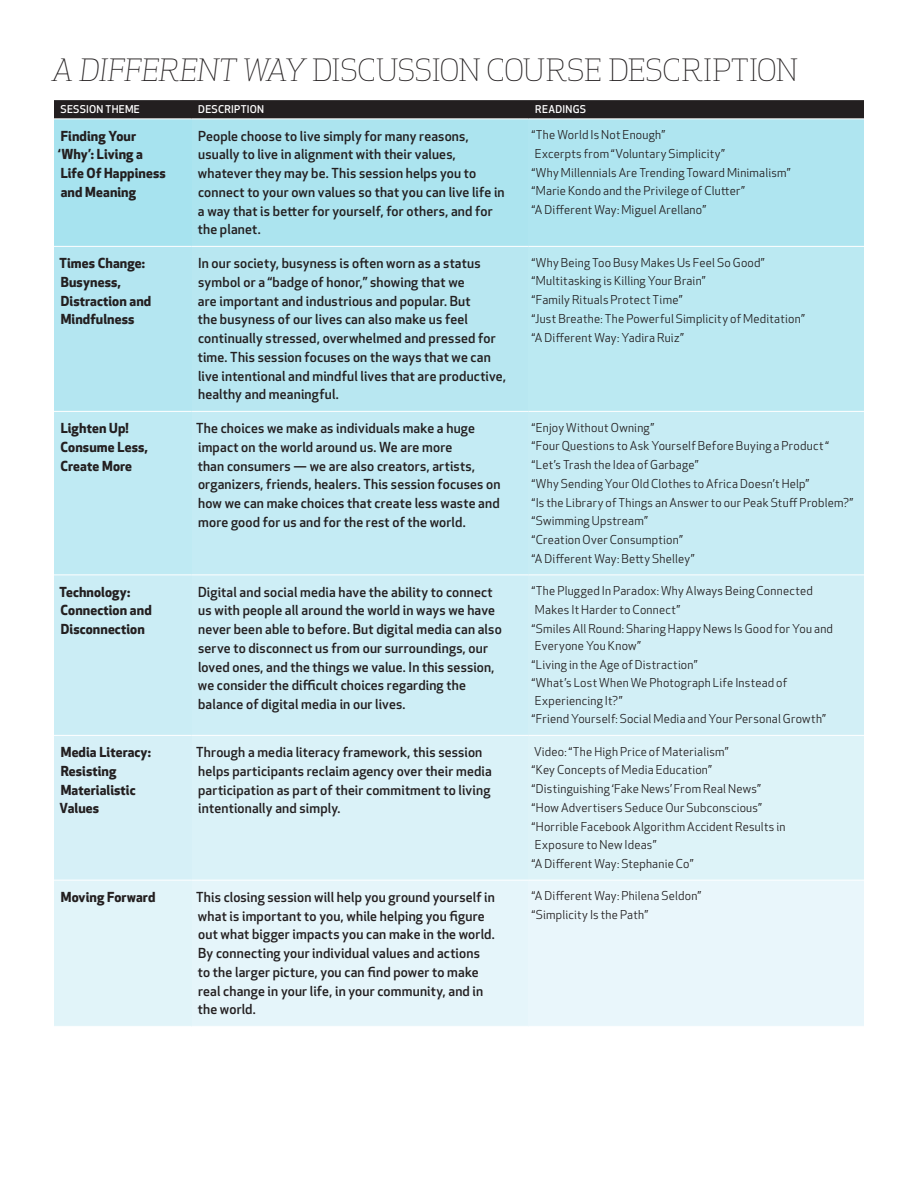
<style>
.page{position:relative;width:918px;height:1188px;background:#fff}
.page>*{position:absolute;margin:0;border:0;box-sizing:border-box;transform-origin:0 0}
.t1{font:300 30px "Apex Serif";letter-spacing:-.01em;color:#231f20}
.Course___Description{font:500 13.5px/18.8px "Apex New";letter-spacing:.01em;color:#231f20}
.Course___Session_The{font:700 13.5px/18.8px "Apex New";letter-spacing:.01em;color:#231f20}
.A_World_readings{font:12px/17.2px "Apex New";letter-spacing:.02em;color:#231f20}
.Course___Table_Head{font:500 10.5px "Apex New";letter-spacing:.025em;color:#fff}
.s1{font-style:italic}
</style>
<div class="page">
<div style="left:54px;top:100px;width:810px;height:18px;background:#231f20"></div>
<div style="left:54px;top:119px;width:138px;height:127px;background:#a7e3ef"></div>
<div style="left:192px;top:119px;width:337px;height:127px;background:#ace4ef"></div>
<div style="left:529px;top:119px;width:335px;height:127px;background:#afe5f0"></div>
<div style="left:54px;top:246px;width:138px;height:165px;background:#b4e6f1"></div>
<div style="left:192px;top:246px;width:337px;height:165px;background:#b8e7f1"></div>
<div style="left:529px;top:246px;width:335px;height:165px;background:#bbe9f2"></div>
<div style="left:54px;top:411px;width:138px;height:164px;background:#bfeaf3"></div>
<div style="left:192px;top:411px;width:337px;height:164px;background:#c4ebf4"></div>
<div style="left:529px;top:411px;width:335px;height:164px;background:#c7ecf4"></div>
<div style="left:54px;top:575px;width:138px;height:160px;background:#cbedf5"></div>
<div style="left:192px;top:575px;width:337px;height:160px;background:#ceeef6"></div>
<div style="left:529px;top:575px;width:335px;height:160px;background:#d2eff6"></div>
<div style="left:54px;top:735px;width:138px;height:145px;background:#d6f0f7"></div>
<div style="left:192px;top:735px;width:337px;height:145px;background:#daf2f8"></div>
<div style="left:529px;top:735px;width:335px;height:145px;background:#ddf3f8"></div>
<div style="left:54px;top:880px;width:138px;height:146px;background:#e1f4f9"></div>
<div style="left:192px;top:880px;width:337px;height:146px;background:#e5f5fa"></div>
<div style="left:529px;top:880px;width:335px;height:146px;background:#e9f6fb"></div>
<hr style="left:54px;top:246px;width:138px;height:1px;background:#fff">
<hr style="left:192px;top:246px;width:337px;height:1px;background:#fff">
<hr style="left:529px;top:246px;width:335px;height:1px;background:#fff">
<hr style="left:54px;top:411px;width:138px;height:1px;background:#fff">
<hr style="left:192px;top:411px;width:337px;height:1px;background:#fff">
<hr style="left:529px;top:411px;width:335px;height:1px;background:#fff">
<hr style="left:54px;top:574px;width:138px;height:1px;background:#fff">
<hr style="left:192px;top:574px;width:337px;height:1px;background:#fff">
<hr style="left:529px;top:574px;width:335px;height:1px;background:#fff">
<hr style="left:54px;top:735px;width:138px;height:1px;background:#fff">
<hr style="left:192px;top:735px;width:337px;height:1px;background:#fff">
<hr style="left:529px;top:735px;width:335px;height:1px;background:#fff">
<hr style="left:54px;top:880px;width:138px;height:1px;background:#fff">
<hr style="left:192px;top:880px;width:337px;height:1px;background:#fff">
<hr style="left:529px;top:880px;width:335px;height:1px;background:#fff">
<p class="t1" style="left:52px;top:51px;width:748px"><span class="s1">A DIFFERENT WAY</span> DISCUSSION COURSE DESCRIPTION</p>
<p class="Course___Table_Head" style="left:61px;top:102px;width:81px">SESSION THEME</p>
<p class="Course___Table_Head" style="left:198px;top:102px;width:67px">DESCRIPTION</p>
<p class="Course___Table_Head" style="left:535px;top:102px;width:52px">READINGS</p>
<p class="Course___Session_The" style="left:58px;top:126px;width:109px">Finding Your ‘Why’: Living a<br>Life Of Happiness and Meaning</p>
<p class="Course___Description" style="left:198px;top:126px;width:308px">People choose to live simply for many reasons, usually to live in alignment with their values, whatever they may be. This session helps you to connect to your own values so that you can live life in a way that is better for yourself, for others, and for the planet.</p>
<p class="A_World_readings" style="left:532px;top:126px;width:135px">“The World Is Not Enough”</p>
<p class="A_World_readings" style="left:535px;top:145px;width:191px">Excerpts from “Voluntary Simplicity”</p>
<p class="A_World_readings" style="left:532px;top:164px;width:260px">“Why Millennials Are Trending Toward Minimalism”</p>
<p class="A_World_readings" style="left:532px;top:182px;width:214px">“Marie Kondo and the Privilege of Clutter”</p>
<p class="A_World_readings" style="left:532px;top:201px;width:176px">“A Different Way: Miguel Arellano”</p>
<p class="Course___Session_The" style="left:59px;top:253px;width:94px">Times Change:<br>Busyness,<br>Distraction and<br>Mindfulness</p>
<p class="Course___Description" style="left:198px;top:254px;width:310px">In our society, busyness is often worn as a status symbol or a “badge of honor,” showing that we<br>are important and industrious and popular. But<br>the busyness of our lives can also make us feel continually stressed, overwhelmed and pressed for time. This session focuses on the ways that we can live intentional and mindful lives that are productive, healthy and meaningful.</p>
<p class="A_World_readings" style="left:532px;top:254px;width:234px">“Why Being Too Busy Makes Us Feel So Good”</p>
<p class="A_World_readings" style="left:532px;top:272px;width:175px">“Multitasking is Killing Your Brain”</p>
<p class="A_World_readings" style="left:532px;top:291px;width:152px">“Family Rituals Protect Time”</p>
<p class="A_World_readings" style="left:532px;top:310px;width:274px">“Just Breathe: The Powerful Simplicity of Meditation”</p>
<p class="A_World_readings" style="left:532px;top:329px;width:153px">“A Different Way: Yadira Ruiz”</p>
<p class="Course___Session_The" style="left:60px;top:418px;width:89px">Lighten Up!<br>Consume Less,<br>Create More</p>
<p class="Course___Description" style="left:196px;top:419px;width:306px">The choices we make as individuals make a huge impact on the world around us. We are more<br>than consumers — we are also creators, artists, organizers, friends, healers. This session focuses on how we can make choices that create less waste and more good for us and for the rest of the world.</p>
<p class="A_World_readings" style="left:532px;top:419px;width:124px">“Enjoy Without Owning”</p>
<p class="A_World_readings" style="left:532px;top:437px;width:299px">“Four Questions to Ask Yourself Before Buying a Product “</p>
<p class="A_World_readings" style="left:532px;top:456px;width:168px">“Let’s Trash the Idea of Garbage”</p>
<p class="A_World_readings" style="left:532px;top:475px;width:279px">“Why Sending Your Old Clothes to Africa Doesn’t Help”</p>
<p class="A_World_readings" style="left:532px;top:494px;width:323px">“Is the Library of Things an Answer to our Peak Stuff Problem?”</p>
<p class="A_World_readings" style="left:532px;top:512px;width:117px">“Swimming Upstream”</p>
<p class="A_World_readings" style="left:532px;top:531px;width:152px">“Creation Over Consumption”</p>
<p class="A_World_readings" style="left:532px;top:550px;width:164px">“A Different Way: Betty Shelley”</p>
<p class="Course___Session_The" style="left:59px;top:582px;width:94px">Technology:<br>Connection and<br>Disconnection</p>
<p class="Course___Description" style="left:198px;top:582px;width:305px">Digital and social media have the ability to connect us with people all around the world in ways we have never been able to before. But digital media can also serve to disconnect us from our surroundings, our loved ones, and the things we value. In this session, we consider the difficult choices regarding the balance of digital media in our lives.</p>
<p class="A_World_readings" style="left:532px;top:582px;width:283px">“The Plugged In Paradox: Why Always Being Connected</p>
<p class="A_World_readings" style="left:535px;top:601px;width:147px">Makes It Harder to Connect”</p>
<p class="A_World_readings" style="left:532px;top:620px;width:303px">“Smiles All Round: Sharing Happy News Is Good for You and<br>Everyone You Know”</p>
<p class="A_World_readings" style="left:532px;top:656px;width:167px">“Living in the Age of Distraction”</p>
<p class="A_World_readings" style="left:532px;top:674px;width:257px">“What’s Lost When We Photograph Life Instead of<br>Experiencing It?”</p>
<p class="A_World_readings" style="left:532px;top:710px;width:295px">“Friend Yourself: Social Media and Your Personal Growth”</p>
<p class="Course___Session_The" style="left:60px;top:742px;width:93px">Media Literacy:<br>Resisting<br>Materialistic<br>Values</p>
<p class="Course___Description" style="left:196px;top:743px;width:297px">Through a media literacy framework, this session helps participants reclaim agency over their media participation as part of their commitment to living intentionally and simply.</p>
<p class="A_World_readings" style="left:534px;top:743px;width:196px">Video: “The High Price of Materialism”</p>
<p class="A_World_readings" style="left:532px;top:761px;width:181px">“Key Concepts of Media Education”</p>
<p class="A_World_readings" style="left:532px;top:780px;width:230px">“Distinguishing ‘Fake News’ From Real News”</p>
<p class="A_World_readings" style="left:532px;top:799px;width:231px">“How Advertisers Seduce Our Subconscious”</p>
<p class="A_World_readings" style="left:532px;top:818px;width:255px">“Horrible Facebook Algorithm Accident Results in</p>
<p class="A_World_readings" style="left:535px;top:836px;width:123px">Exposure to New Ideas”</p>
<p class="A_World_readings" style="left:532px;top:855px;width:163px">“A Different Way: Stephanie Co”</p>
<p class="Course___Session_The" style="left:61px;top:887px;width:96px">Moving Forward</p>
<p class="Course___Description" style="left:196px;top:887px;width:300px">This closing session will help you ground yourself in what is important to you, while helping you figure out what bigger impacts you can make in the world.<br>By connecting your individual values and actions<br>to the larger picture, you can find power to make real change in your life, in your community, and in the world.</p>
<p class="A_World_readings" style="left:532px;top:887px;width:171px">“A Different Way: Philena Seldon”</p>
<p class="A_World_readings" style="left:532px;top:906px;width:118px">“Simplicity Is the Path”</p>
</div>
